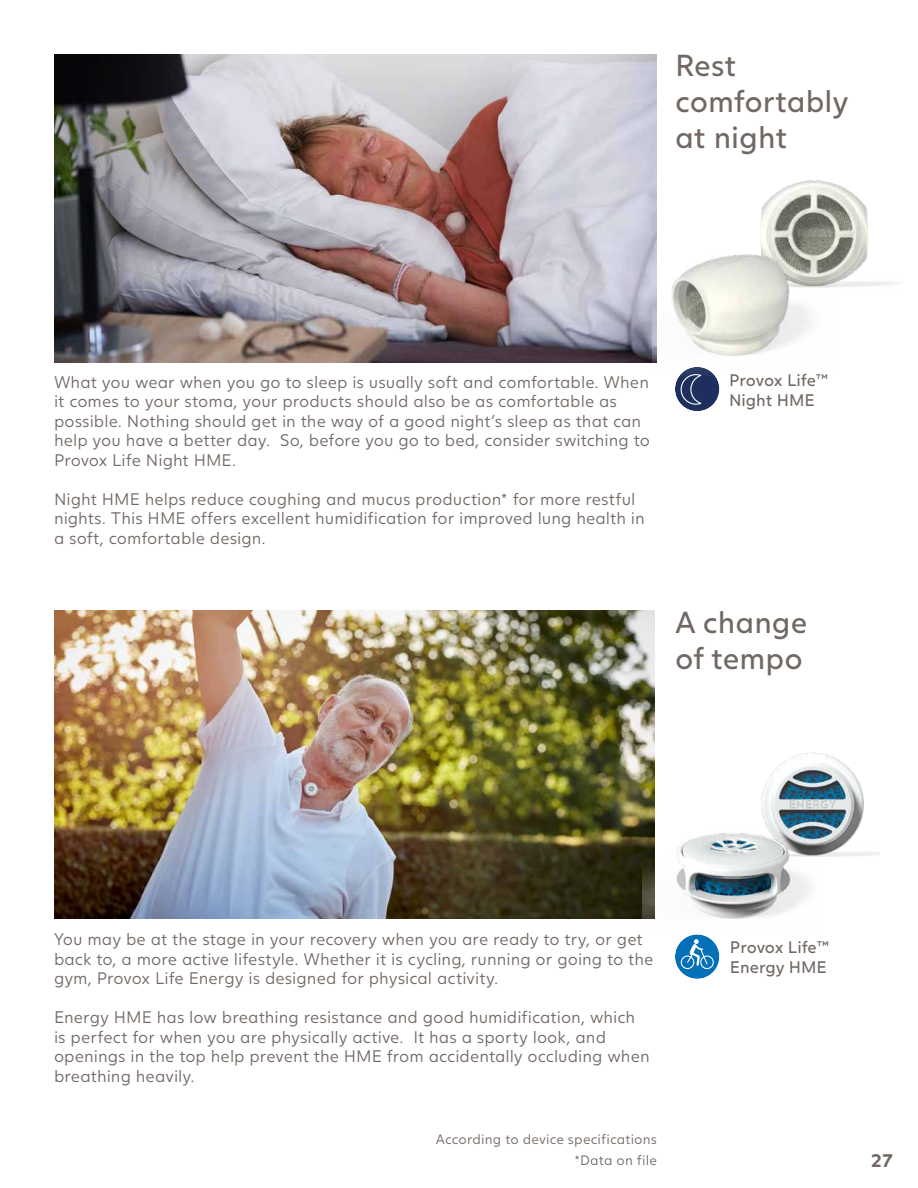
<style>
.page{position:relative;width:918px;height:1188px;background:#fff}
.page>*{position:absolute;margin:0;border:0;box-sizing:border-box;transform-origin:0 0}
.t1{font:30px/36px "Juli Sans";color:#716864}
.t2{font:700 18px "Juli Sans";color:#716864}
.t3{font:300 16.5px/19.5px "Juli Sans";color:#716864}
.t4{font:16.5px/19.8px "Juli Sans";color:#716864}
.t5{font:300 13.5px/21px "Juli Sans";letter-spacing:.01em;color:#716864;text-align:right}
</style>
<div class="page">
<div style="left:675px;top:934px;width:44px;height:45px;background:#0370b8;border-radius:50%"></div>
<svg style="left:680px;top:939px;width:34px;height:31px"></svg>
<div style="left:675px;top:367px;width:44px;height:44px;background:#1e2f5e;border-radius:50%"></div>
<svg style="left:680px;top:376px;width:22px;height:29px"></svg>
<img style="left:54px;top:611px;width:600px;height:307px">
<img style="left:54px;top:54px;width:603px;height:308px">
<img style="left:761px;top:180px;width:136px;height:107px">
<img style="left:761px;top:752px;width:119px;height:105px">
<img style="left:642px;top:808px;width:182px;height:111px">
<img style="left:652px;top:240px;width:182px;height:136px">
<h1 class="t1" style="left:675px;top:47px;width:175px">Rest comfortably at night</h1>
<p class="t3" style="left:54px;top:372px;width:597px">What you wear when you go to sleep is usually soft and comfortable. When it comes to your stoma, your products should also be as comfortable as possible. Nothing should get in the way of a good night’s sleep as that can help you have a better day. So, before you go to bed, consider switching to Provox Life Night HME.</p>
<p class="t3" style="left:54px;top:489px;width:592px">Night HME helps reduce coughing and mucus production* for more restful nights. This HME offers excellent humidification for improved lung health in a soft, comfortable design.</p>
<p class="t4" style="left:729px;top:370px;width:102px">Provox Life™<br>Night HME</p>
<h1 class="t1" style="left:675px;top:604px;width:134px">A change of tempo</h1>
<p class="t3" style="left:54px;top:929px;width:601px">You may be at the stage in your recovery when you are ready to try, or get back to, a more active lifestyle. Whether it is cycling, running or going to the gym, Provox Life Energy is designed for physical activity.</p>
<p class="t3" style="left:54px;top:1007px;width:597px">Energy HME has low breathing resistance and good humidification, which is perfect for when you are physically active. It has a sporty look, and openings in the top help prevent the HME from accidentally occluding when breathing heavily.</p>
<p class="t5" style="left:436px;top:1129px;width:223px">According to device specifications *Data on file</p>
<p class="t4" style="left:730px;top:938px;width:102px">Provox Life™<br>Energy HME</p>
<p class="t2" style="left:871px;top:1150px;width:23px">27</p>
</div>
